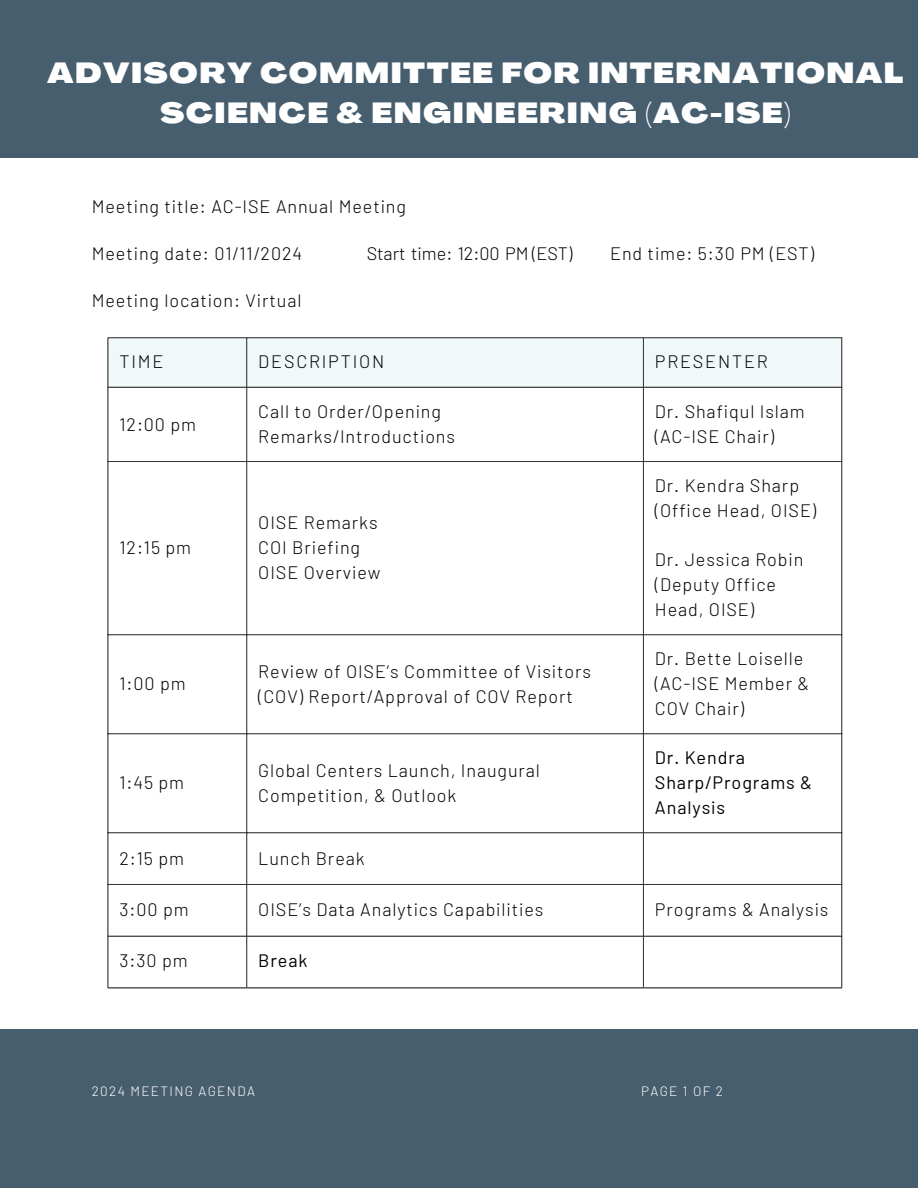
<style>
.page{position:relative;width:918px;height:1188px;background:#fff}
.page>*{position:absolute;margin:0;border:0;box-sizing:border-box;transform-origin:0 0}
.t1{font:900 expanded 28.5px/39.3px "Agrandir";letter-spacing:.05em;color:#fff;text-align:center}
.t2{font:300 18px/24.8px "Barlow";letter-spacing:.05em;color:#000}
.t3{font:18px/24.8px "Barlow";letter-spacing:.05em;color:#000}
.t4{font:300 18px "Barlow";color:#000}
.t5{font:300 18px "Barlow";letter-spacing:.1em;color:#000}
.t6{font:300 13.5px "Barlow";letter-spacing:.1em;color:#fff}
</style>
<div class="page">
<div style="left:0;top:0;width:918px;height:158px;background:#475e6f"></div>
<div style="left:109px;top:339px;width:733px;height:48px;background:#f0f8fa"></div>
<hr style="left:108px;top:338px;width:1px;height:649px;background:#333">
<hr style="left:246px;top:338px;width:1px;height:649px;background:#333">
<hr style="left:643px;top:338px;width:1px;height:649px;background:#333">
<hr style="left:842px;top:338px;width:1px;height:649px;background:#333">
<hr style="left:108px;top:338px;width:734px;height:1px;background:#333">
<hr style="left:108px;top:461px;width:734px;height:1px;background:#333">
<hr style="left:108px;top:635px;width:734px;height:1px;background:#333">
<hr style="left:108px;top:734px;width:734px;height:1px;background:#333">
<hr style="left:108px;top:833px;width:734px;height:1px;background:#333">
<hr style="left:108px;top:884px;width:734px;height:1px;background:#333">
<hr style="left:108px;top:387px;width:734px;height:1px;background:#333">
<hr style="left:108px;top:936px;width:734px;height:1px;background:#333">
<hr style="left:108px;top:987px;width:734px;height:1px;background:#333">
<div style="left:0;top:1029px;width:918px;height:159px;background:#475e6f"></div>
<p class="t1" style="left:47px;top:56px;width:858px">ADVISORY COMMITTEE FOR INTERNATIONAL<br>SCIENCE &amp; ENGINEERING (AC-ISE)</p>
<p class="t2" style="left:92px;top:193px;width:316px">Meeting title: AC-ISE Annual Meeting</p>
<p class="t2" style="left:92px;top:240px;width:212px">Meeting date: 01/11/2024</p>
<p class="t4" style="left:367px;top:242px;width:207px">Start time: 12:00 PM (EST)</p>
<p class="t2" style="left:610px;top:240px;width:205px">End time: 5:30 PM (EST)</p>
<p class="t2" style="left:92px;top:287px;width:211px">Meeting location: Virtual</p>
<p class="t2" style="left:120px;top:349px;width:46px">TIME</p>
<p class="t5" style="left:258px;top:350px;width:128px">DESCRIPTION</p>
<p class="t5" style="left:655px;top:350px;width:114px">PRESENTER</p>
<p class="t2" style="left:120px;top:411px;width:78px">12:00 pm</p>
<p class="t2" style="left:120px;top:534px;width:73px">12:15 pm</p>
<p class="t2" style="left:120px;top:671px;width:68px">1:00 pm</p>
<p class="t2" style="left:120px;top:770px;width:66px">1:45 pm</p>
<p class="t2" style="left:258px;top:399px;width:198px">Call to Order/Opening<br>Remarks/Introductions</p>
<p class="t2" style="left:655px;top:399px;width:151px">Dr. Shafiqul Islam (AC-ISE Chair)</p>
<p class="t2" style="left:258px;top:510px;width:121px">OISE Remarks</p>
<p class="t2" style="left:258px;top:534px;width:103px">COI Briefing</p>
<p class="t2" style="left:258px;top:559px;width:124px">OISE Overview</p>
<p class="t2" style="left:258px;top:658px;width:334px">Review of OISE’s Committee of Visitors (COV) Report/Approval of COV Report</p>
<p class="t2" style="left:258px;top:757px;width:283px">Global Centers Launch, Inaugural<br>Competition, &amp; Outlook</p>
<p class="t2" style="left:655px;top:473px;width:163px">Dr. Kendra Sharp (Office Head, OISE)</p>
<p class="t2" style="left:655px;top:547px;width:150px">Dr. Jessica Robin (Deputy Office<br>Head, OISE)</p>
<p class="t2" style="left:655px;top:646px;width:156px">Dr. Bette Loiselle (AC-ISE Member &amp;<br>COV Chair)</p>
<p class="t3" style="left:655px;top:745px;width:159px">Dr. Kendra<br>Sharp/Programs &amp;<br>Analysis</p>
<p class="t2" style="left:120px;top:845px;width:66px">2:15 pm</p>
<p class="t2" style="left:258px;top:845px;width:108px">Lunch Break</p>
<p class="t2" style="left:120px;top:897px;width:71px">3:00 pm</p>
<p class="t2" style="left:258px;top:897px;width:287px">OISE’s Data Analytics Capabilities</p>
<p class="t2" style="left:655px;top:897px;width:175px">Programs &amp; Analysis</p>
<p class="t2" style="left:120px;top:948px;width:70px">3:30 pm</p>
<p class="t3" style="left:258px;top:948px;width:51px">Break</p>
<p class="t6" style="left:92px;top:1082px;width:165px">2024 MEETING AGENDA</p>
<p class="t6" style="left:641px;top:1082px;width:83px">PAGE 1 OF 2</p>
</div>
